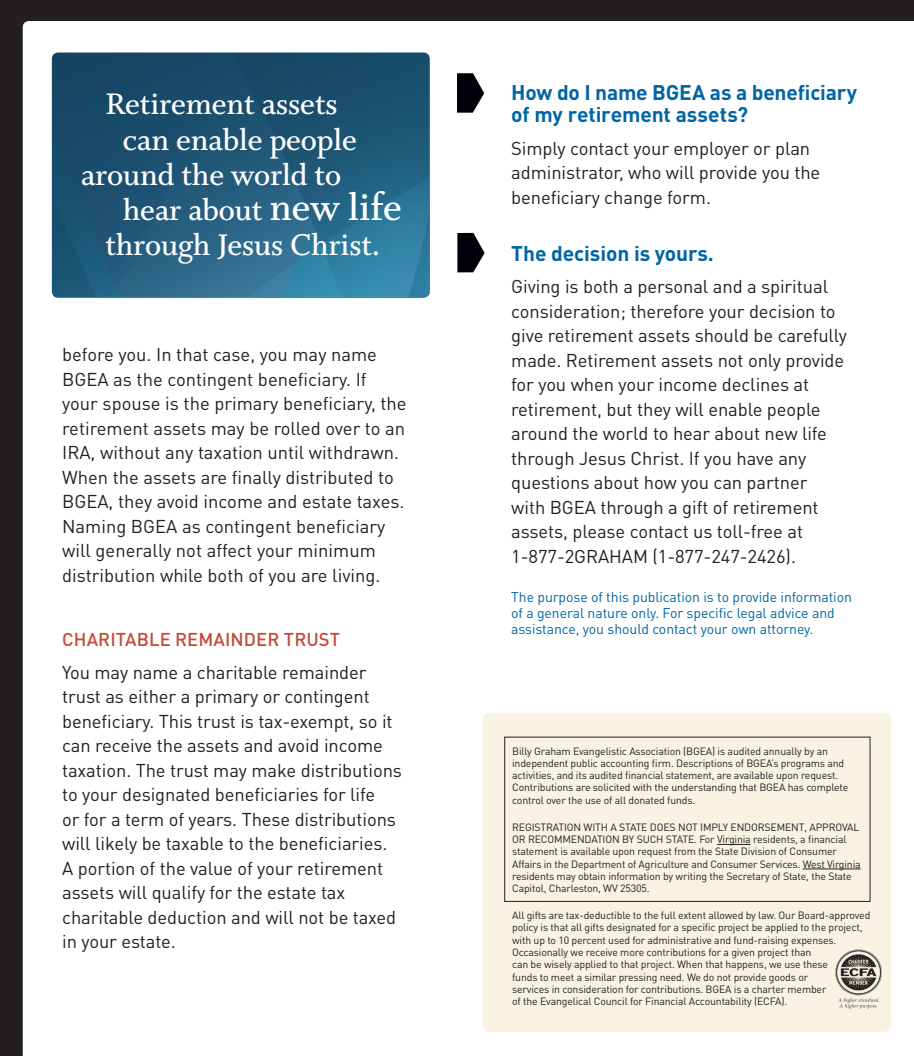
<style>
.page{position:relative;width:914px;height:1056px;background:#fff}
.page>*{position:absolute;margin:0;border:0;box-sizing:border-box;transform-origin:0 0}
.t1{font:33.25px "Whitman Semibold LF";letter-spacing:-.005em;color:#fff}
.t2{font:700 21px/22.2px "DINOT";letter-spacing:-.005em;color:#0065a4}
.t3{font:18.38px/24.5px "DINOT";letter-spacing:-.005em;color:#231f20}
.t4{font:500 18.38px "DINOT";letter-spacing:.005em;color:#c24b3c}
.t5{font:14px/15.8px "DINOT";letter-spacing:-.005em;color:#0065a4}
.t6{font:10.5px/12.2px "DINOT";letter-spacing:-.015em;color:#231f20}
.s1{font-size:42px}
</style>
<div class="page">
<div style="left:0;top:0;width:914px;height:1055px;background:#231f20"></div>
<div style="left:23px;top:21px;width:891px;height:1034px;background:#fff"></div>
<svg style="left:457px;top:73px;width:27px;height:40px"></svg>
<img style="left:52px;top:52px;width:378px;height:245px">
<svg style="left:457px;top:233px;width:27px;height:39px"></svg>
<div style="left:483px;top:712px;width:408px;height:319px;background:#f8f2e3;border-radius:6px"></div>
<hr style="left:717px;top:844px;width:33px;height:1px;background:#231f20">
<hr style="left:802px;top:868px;width:58px;height:1px;background:#231f20">
<img style="left:835px;top:949px;width:47px;height:60px">
<h1 class="t1" style="left:105px;top:86px;width:234px">Retirement assets</h1>
<h1 class="t1" style="left:123px;top:121px;width:235px">can enable people</h1>
<h1 class="t1" style="left:81px;top:157px;width:261px">around the world to</h1>
<h1 class="t1" style="left:123px;top:192px;width:280px">hear about <span class="s1">new life</span></h1>
<h1 class="t1" style="left:105px;top:226px;width:276px">through Jesus Christ.</h1>
<p class="t3" style="left:62px;top:341px;width:346px">before you. In that case, you may name BGEA as the contingent beneficiary. If your spouse is the primary beneficiary, the retirement assets may be rolled over to an IRA, without any taxation until withdrawn.<br>When the assets are finally distributed to BGEA, they avoid income and estate taxes.<br>Naming BGEA as contingent beneficiary will generally not affect your minimum distribution while both of you are living.</p>
<p class="t4" style="left:62px;top:627px;width:279px">CHARITABLE REMAINDER TRUST</p>
<p class="t3" style="left:62px;top:659px;width:341px">You may name a charitable remainder trust as either a primary or contingent beneficiary. This trust is tax-exempt, so it can receive the assets and avoid income taxation. The trust may make distributions to your designated beneficiaries for life<br>or for a term of years. These distributions will likely be taxable to the beneficiaries.<br>A portion of the value of your retirement assets will qualify for the estate tax charitable deduction and will not be taxed in your estate.</p>
<p class="t2" style="left:511px;top:80px;width:347px">How do I name BGEA as a beneficiary of my retirement assets?</p>
<p class="t3" style="left:511px;top:135px;width:310px">Simply contact your employer or plan administrator, who will provide you the beneficiary change form.</p>
<p class="t2" style="left:511px;top:241px;width:204px">The decision is yours.</p>
<p class="t3" style="left:511px;top:273px;width:337px">Giving is both a personal and a spiritual consideration; therefore your decision to give retirement assets should be carefully made. Retirement assets not only provide for you when your income declines at retirement, but they will enable people around the world to hear about new life through Jesus Christ. If you have any questions about how you can partner<br>with BGEA through a gift of retirement assets, please contact us toll-free at 1-877-2GRAHAM (1-877-247-2426).</p>
<p class="t5" style="left:511px;top:588px;width:342px">The purpose of this publication is to provide information of a general nature only. For specific legal advice and assistance, you should contact your own attorney.</p>
<p class="t6" style="left:512px;top:744px;width:337px">Billy Graham Evangelistic Association (BGEA) is audited annually by an independent public accounting firm. Descriptions of BGEA’s programs and activities, and its audited financial statement, are available upon request.<br>Contributions are solicited with the understanding that BGEA has complete control over the use of all donated funds.</p>
<p class="t6" style="left:512px;top:820px;width:350px">REGISTRATION WITH A STATE DOES NOT IMPLY ENDORSEMENT, APPROVAL OR RECOMMENDATION BY SUCH STATE. For Virginia residents, a financial statement is available upon request from the State Division of Consumer Affairs in the Department of Agriculture and Consumer Services. West Virginia residents may obtain information by writing the Secretary of State, the State Capitol, Charleston, WV 25305.</p>
<p class="t6" style="left:512px;top:908px;width:360px">All gifts are tax-deductible to the full extent allowed by law. Our Board-approved policy is that all gifts designated for a specific project be applied to the project, with up to 10 percent used for administrative and fund-raising expenses.<br>Occasionally we receive more contributions for a given project than<br>can be wisely applied to that project. When that happens, we use these<br>funds to meet a similar pressing need. We do not provide goods or<br>services in consideration for contributions. BGEA is a charter member<br>of the Evangelical Council for Financial Accountability (ECFA).</p>
</div>
